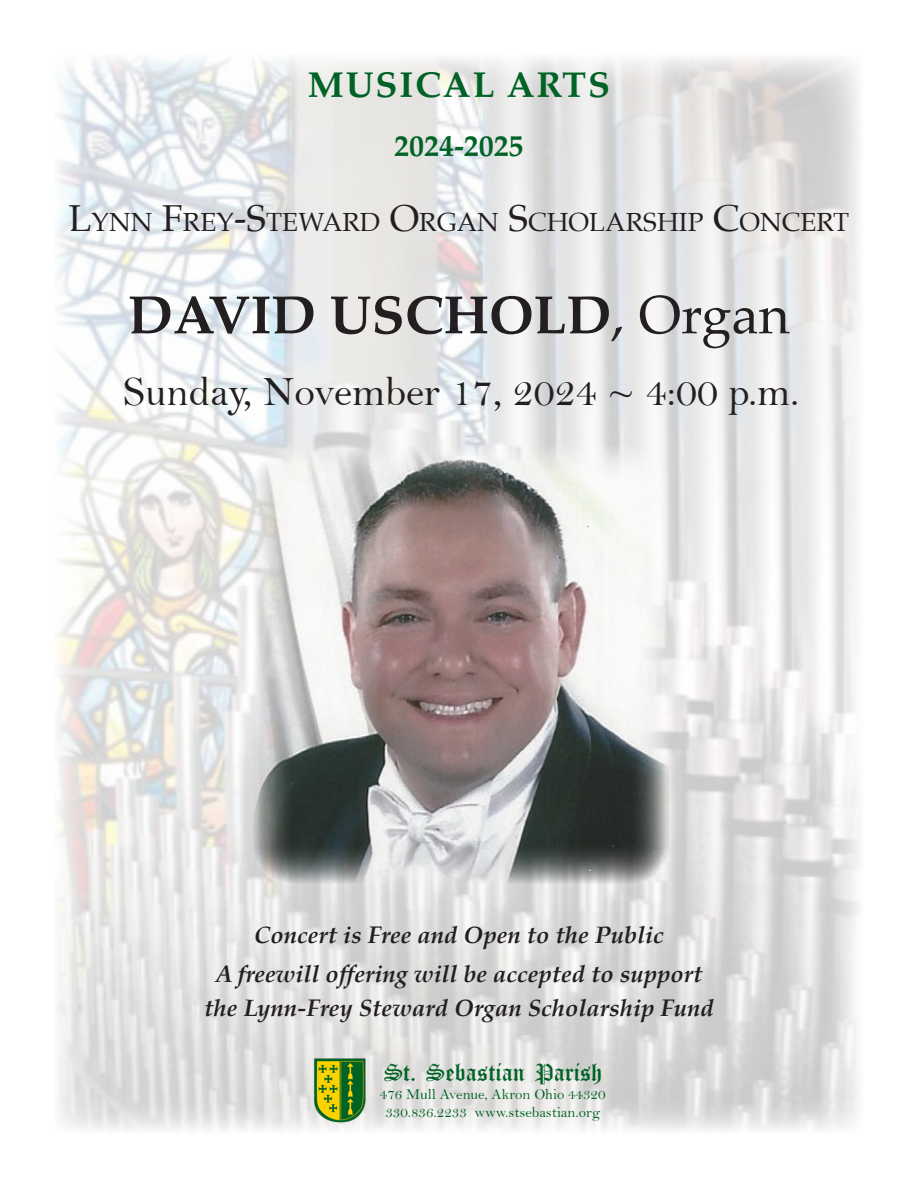
<style>
.page{position:relative;width:918px;height:1188px;background:#fff}
.page>*{position:absolute;margin:0;border:0;box-sizing:border-box;transform-origin:0 0}
.t1{font:700 54px "Palatino";color:#231f20}
.t2{font:42px "Bell";color:#231f20}
.t3{font:700 36px "Palatino";letter-spacing:.05em;color:#006224}
.t4{font:700 30px "Palatino";color:#006224}
.t5{font:26.25px "Palatino";color:#231f20}
.t6{font:italic 700 24px "Palatino";color:#231f20}
.t7{font:18px "Old English Five";color:#006224}
.t8{font:15px "Bell";color:#006224}
.s1{font-size:37.5px}
.s2{font-weight:400}
</style>
<div class="page">
<img style="left:57px;top:57px;width:802px;height:1073px">
<img style="left:245px;top:437px;width:433px;height:455px">
<img style="left:310px;top:1052px;width:63px;height:72px">
<p class="t3" style="left:308px;top:54px;width:304px">MUSICAL ARTS</p>
<p class="t4" style="left:394px;top:121px;width:131px">2024-2025</p>
<p class="t5" style="left:69px;top:201px;width:782px"><span class="s1">L</span>YNN <span class="s1">F</span>REY<span class="s1">-S</span>TEWARD <span class="s1">O</span>RGAN <span class="s1">S</span>CHOLARSHIP <span class="s1">C</span>ONCERT</p>
<p class="t1" style="left:128px;top:269px;width:663px">DAVID USCHOLD<span class="s2">, Organ</span></p>
<p class="t2" style="left:123px;top:367px;width:678px">Sunday, November 17, 2024 ~ 4:00 p.m.</p>
<p class="t6" style="left:254px;top:915px;width:411px">Concert is Free and Open to the Public</p>
<p class="t6" style="left:215px;top:954px;width:489px">A freewill offering will be accepted to support</p>
<p class="t6" style="left:204px;top:988px;width:511px">the Lynn-Frey Steward Organ Scholarship Fund</p>
<p class="t7" style="left:383px;top:1064px;width:221px">St. Sebastian Parish</p>
<p class="t8" style="left:380px;top:1085px;width:227px">476 Mull Avenue, Akron Ohio 44320</p>
<p class="t8" style="left:385px;top:1103px;width:216px">330.836.2233 www.stsebastian.org</p>
</div>
